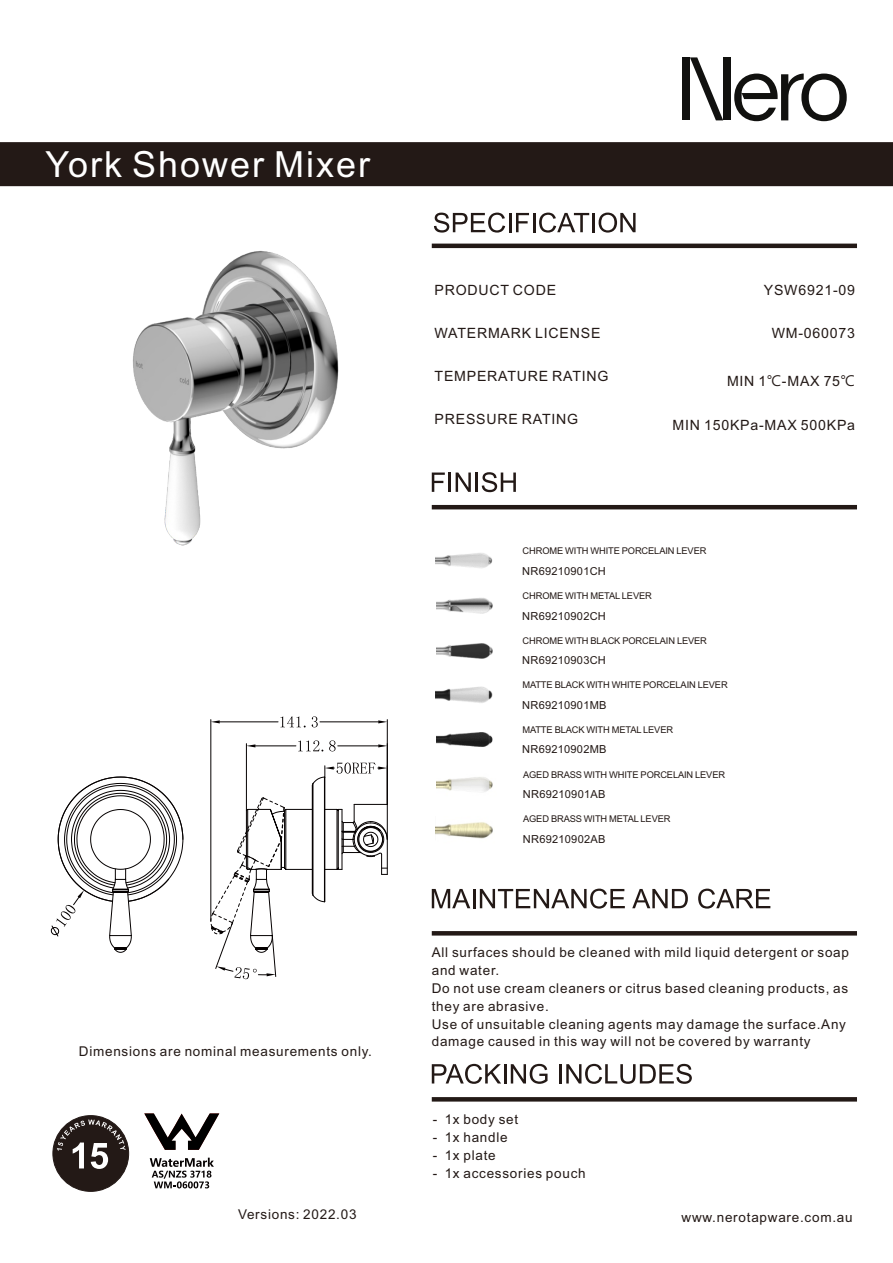
<style>
.page{position:relative;width:893px;height:1263px;background:#fff}
.page>*{position:absolute;margin:0;border:0;box-sizing:border-box;transform-origin:0 0}
.t1{font:36px "Arial";letter-spacing:.055em;color:#fff}
.t2{font:14.1px "Arial";letter-spacing:.055em;color:#231916}
.t3{font:13.5px/17.9px "Arial";letter-spacing:.055em;color:#231916}
.t4{font:11.1px "Arial";letter-spacing:.02em;color:#231916}
.t5{font:9.3px "Arial";letter-spacing:-.015em;color:#231916}
.s1{font-family:"Microsoft Jheng Hei UI Regular"}
</style>
<div class="page">
<div style="left:0;top:142px;width:893px;height:44px;background:#231916"></div>
<div style="left:723px;top:57px;width:7px;height:63px;background:#11110f"></div>
<div style="left:683px;top:57px;width:7px;height:63px;background:#11110f"></div>
<svg style="left:690px;top:57px;width:33px;height:63px"></svg>
<svg style="left:734px;top:74px;width:113px;height:47px"></svg>
<hr style="left:432px;top:244px;width:425px;height:4px;background:#231916">
<svg style="left:432px;top:931px;width:425px;height:4px;background:#271d1a"></svg>
<hr style="left:432px;top:505px;width:425px;height:4px;background:#231916">
<svg style="left:434px;top:213px;width:155px;height:20px"></svg>
<hr style="left:592px;top:213px;width:3px;height:19px;background:#231916">
<svg style="left:599px;top:213px;width:37px;height:20px"></svg>
<svg style="left:432px;top:472px;width:13px;height:20px"></svg>
<hr style="left:449px;top:472px;width:2px;height:20px;background:#231916">
<svg style="left:456px;top:472px;width:15px;height:20px"></svg>
<hr style="left:476px;top:472px;width:2px;height:20px;background:#231916">
<svg style="left:482px;top:472px;width:34px;height:20px"></svg>
<svg style="left:432px;top:1097px;width:425px;height:4px;background:#281e1b"></svg>
<svg style="left:432px;top:1064px;width:115px;height:20px"></svg>
<hr style="left:559px;top:1064px;width:3px;height:19px;background:#231916">
<svg style="left:566px;top:1064px;width:126px;height:20px"></svg>
<svg style="left:144px;top:1113px;width:76px;height:75px"></svg>
<svg style="left:432px;top:889px;width:193px;height:19px"></svg>
<svg style="left:632px;top:889px;width:56px;height:19px"></svg>
<svg style="left:698px;top:889px;width:72px;height:19px"></svg>
<img style="left:132px;top:250px;width:207px;height:296px">
<svg style="left:51px;top:776px;width:133px;height:177px"></svg>
<hr style="left:246px;top:744px;width:1px;height:67px;background:#050101">
<hr style="left:338px;top:746px;width:40px;height:1px;background:#050101">
<hr style="left:255px;top:746px;width:41px;height:1px;background:#050101">
<svg style="left:378px;top:744px;width:9px;height:3px"></svg>
<svg style="left:246px;top:744px;width:9px;height:3px"></svg>
<svg style="left:298px;top:740px;width:25px;height:11px"></svg>
<svg style="left:329px;top:740px;width:7px;height:11px"></svg>
<svg style="left:210px;top:763px;width:178px;height:216px"></svg>
<hr style="left:211px;top:720px;width:1px;height:201px;background:#050101">
<hr style="left:387px;top:720px;width:1px;height:84px;background:#050101">
<hr style="left:220px;top:722px;width:58px;height:1px;background:#050101">
<hr style="left:320px;top:722px;width:58px;height:1px;background:#050101">
<svg style="left:211px;top:720px;width:9px;height:3px"></svg>
<svg style="left:378px;top:720px;width:9px;height:3px"></svg>
<svg style="left:280px;top:716px;width:38px;height:11px"></svg>
<div style="left:52px;top:1115px;width:77px;height:77px;background:#231916;border:1px solid #231916;border-radius:50%"></div>
<svg style="left:57px;top:1119px;width:69px;height:50px"></svg>
<img style="left:436px;top:822px;width:57px;height:17px">
<img style="left:436px;top:777px;width:57px;height:15px">
<img style="left:436px;top:732px;width:57px;height:15px">
<img style="left:436px;top:686px;width:57px;height:17px">
<img style="left:436px;top:643px;width:57px;height:16px">
<img style="left:436px;top:598px;width:57px;height:16px">
<img style="left:436px;top:553px;width:57px;height:15px">
<h1 class="t1" style="left:45px;top:151px;width:326px">York Shower Mixer</h1>
<p class="t3" style="left:79px;top:1044px;width:295px">Dimensions are nominal measurements only.</p>
<p class="t2" style="left:435px;top:285px;width:123px">PRODUCT CODE</p>
<p class="t2" style="left:435px;top:328px;width:167px">WATERMARK LICENSE</p>
<p class="t2" style="left:435px;top:371px;width:176px">TEMPERATURE RATING</p>
<p class="t2" style="left:435px;top:414px;width:145px">PRESSURE RATING</p>
<p class="t2" style="left:764px;top:285px;width:93px">YSW6921-09</p>
<p class="t2" style="left:772px;top:328px;width:85px">WM-060073</p>
<p class="t2" style="left:727px;top:375px;width:130px">MIN 1<span class="s1">℃</span>-MAX 75<span class="s1">℃</span></p>
<p class="t2" style="left:673px;top:420px;width:184px">MIN 150KPa-MAX 500KPa</p>
<p class="t5" style="left:523px;top:548px;width:185px">CHROME WITH WHITE PORCELAIN LEVER</p>
<p class="t4" style="left:522px;top:567px;width:85px">NR69210901CH</p>
<p class="t5" style="left:523px;top:592px;width:131px">CHROME WITH METAL LEVER</p>
<p class="t4" style="left:522px;top:612px;width:85px">NR69210902CH</p>
<p class="t5" style="left:523px;top:637px;width:186px">CHROME WITH BLACK PORCELAIN LEVER</p>
<p class="t4" style="left:522px;top:656px;width:85px">NR69210903CH</p>
<p class="t5" style="left:522px;top:681px;width:207px">MATTE BLACK WITH WHITE PORCELAIN LEVER</p>
<p class="t4" style="left:522px;top:701px;width:86px">NR69210901MB</p>
<p class="t5" style="left:522px;top:726px;width:152px">MATTE BLACK WITH METAL LEVER</p>
<p class="t4" style="left:522px;top:745px;width:86px">NR69210902MB</p>
<p class="t5" style="left:523px;top:771px;width:204px">AGED BRASS WITH WHITE PORCELAIN LEVER</p>
<p class="t4" style="left:523px;top:790px;width:84px">NR69210901AB</p>
<p class="t5" style="left:523px;top:815px;width:149px">AGED BRASS WITH METAL LEVER</p>
<p class="t4" style="left:523px;top:834px;width:84px">NR69210902AB</p>
<p class="t3" style="left:432px;top:945px;width:419px">All surfaces should be cleaned with mild liquid detergent or soap and water.<br>Do not use cream cleaners or citrus based cleaning products, as they are abrasive.<br>Use of unsuitable cleaning agents may damage the surface.Any damage caused in this way will not be covered by warranty</p>
<p class="t3" style="left:433px;top:1111px;width:87px">- 1x body set</p>
<p class="t3" style="left:433px;top:1129px;width:77px">- 1x handle</p>
<p class="t3" style="left:433px;top:1147px;width:65px">- 1x plate</p>
<p class="t3" style="left:433px;top:1165px;width:155px">- 1x accessories pouch</p>
<p class="t3" style="left:238px;top:1206px;width:120px">Versions: 2022.03</p>
<p class="t3" style="left:681px;top:1210px;width:173px">www.nerotapware.com.au</p>
</div>
